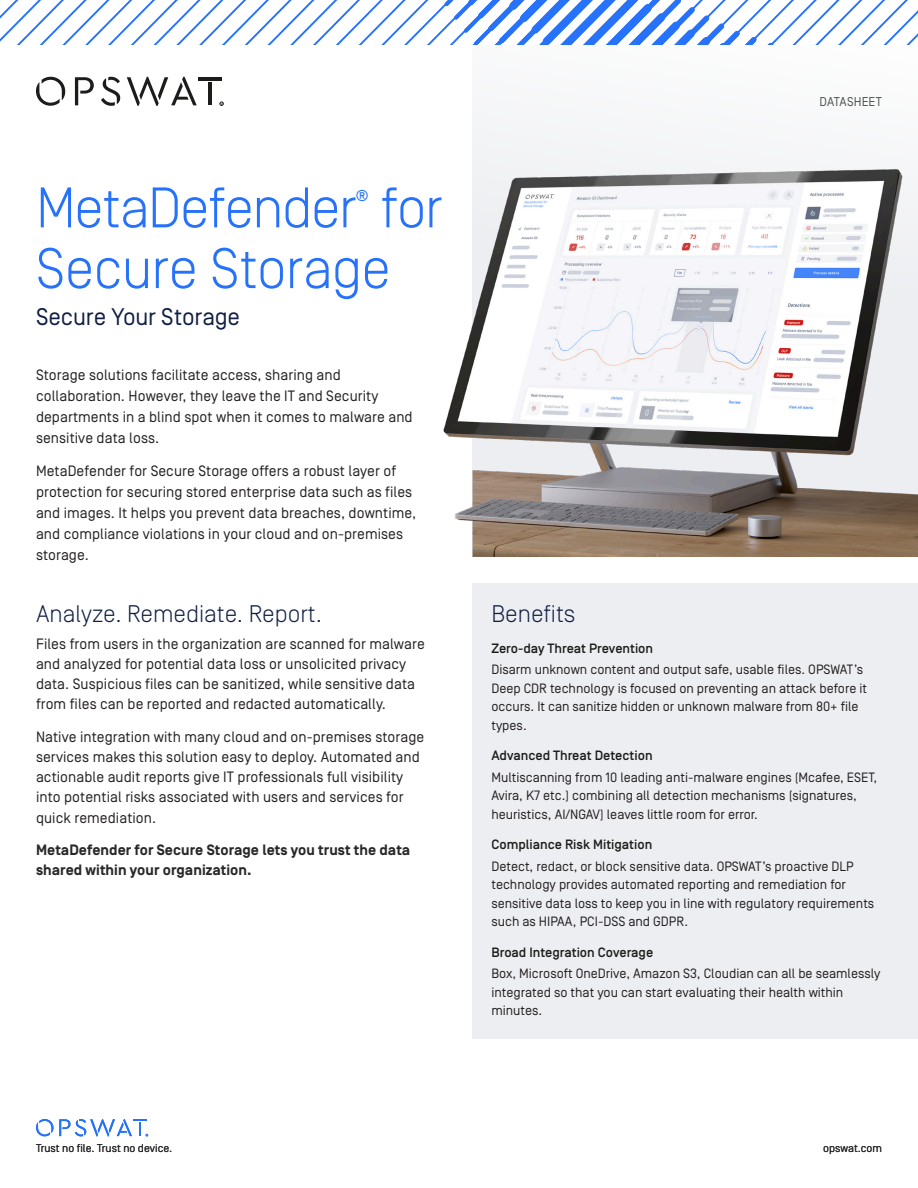
<style>
.page{position:relative;width:918px;height:1188px;background:#fff}
.page>*{position:absolute;margin:0;border:0;box-sizing:border-box;transform-origin:0 0}
.t1{font:300 57px "Simplon Norm";letter-spacing:-.02em;color:#2672fb}
.heading2{font:300 24px "Simplon Norm";color:#111f42}
.subtitle{font:24px "Simplon Norm";letter-spacing:-.005em;color:#111f42}
.t2{font:15.75px "Simplon Norm";color:#2672fb}
.t3{font:15px/21px "Simplon Norm";letter-spacing:.005em;color:#231f20}
.t4{font:700 15px/20.2px "Simplon Norm";letter-spacing:.005em;color:#282828}
.p2_sidebar_table{font:13.5px/18.5px "Simplon Norm";color:#231f20}
.heading_sidebar_tabl{font:500 13.5px "Simplon Norm";color:#1c1c1a}
.t5{font:12.75px "Simplon Norm";letter-spacing:.005em;color:#535353}
.t6{font:11.25px "Simplon Norm";color:#282828}
</style>
<div class="page">
<div style="left:472px;top:45px;width:446px;height:511px;background:#f7f8f9"></div>
<svg style="left:0;top:0;width:918px;height:45px"></svg>
<img style="left:443px;top:169px;width:475px;height:387px">
<svg style="left:36px;top:1119px;width:112px;height:17px"></svg>
<svg style="left:36px;top:77px;width:29px;height:29px"></svg>
<svg style="left:75px;top:77px;width:19px;height:28px"></svg>
<svg style="left:101px;top:77px;width:19px;height:29px"></svg>
<svg style="left:127px;top:77px;width:70px;height:29px"></svg>
<hr style="left:199px;top:77px;width:23px;height:3px;background:#1c1c1a">
<hr style="left:208px;top:82px;width:4px;height:23px;background:#1c1c1a">
<svg style="left:219px;top:101px;width:5px;height:5px"></svg>
<div style="left:472px;top:583px;width:446px;height:455px;background:#edeef1"></div>
<p class="t1" style="left:36px;top:178px;width:408px">MetaDefender for</p>
<p class="t2" style="left:356px;top:187px;width:14px">®</p>
<p class="t1" style="left:36px;top:238px;width:356px">Secure Storage</p>
<p class="subtitle" style="left:36px;top:304px;width:206px">Secure Your Storage</p>
<p class="t3" style="left:36px;top:365px;width:378px">Storage solutions facilitate access, sharing and collaboration. However, they leave the IT and Security departments in a blind spot when it comes to malware and sensitive data loss.</p>
<p class="t3" style="left:36px;top:461px;width:382px">MetaDefender for Secure Storage offers a robust layer of protection for securing stored enterprise data such as files and images. It helps you prevent data breaches, downtime, and compliance violations in your cloud and on-premises storage.</p>
<p class="heading2" style="left:36px;top:601px;width:288px">Analyze. Remediate. Report.</p>
<p class="t3" style="left:36px;top:634px;width:390px;line-height:20.2px">Files from users in the organization are scanned for malware and analyzed for potential data loss or unsolicited privacy data. Suspicious files can be sanitized, while sensitive data from files can be reported and redacted automatically.</p>
<p class="t3" style="left:36px;top:727px;width:390px;line-height:20.2px">Native integration with many cloud and on-premises storage services makes this solution easy to deploy. Automated and actionable audit reports give IT professionals full visibility into potential risks associated with users and services for quick remediation.</p>
<p class="t4" style="left:36px;top:840px;width:376px">MetaDefender for Secure Storage lets you trust the data shared within your organization.</p>
<p class="t5" style="left:820px;top:95px;width:64px">DATASHEET</p>
<p class="heading2" style="left:491px;top:601px;width:86px">Benefits</p>
<p class="heading_sidebar_tabl" style="left:491px;top:641px;width:163px">Zero-day Threat Prevention</p>
<p class="p2_sidebar_table" style="left:491px;top:661px;width:377px">Disarm unknown content and output safe, usable files. OPSWAT’s Deep CDR technology is focused on preventing an attack before it occurs. It can sanitize hidden or unknown malware from 80+ file types.</p>
<p class="heading_sidebar_tabl" style="left:491px;top:748px;width:163px">Advanced Threat Detection</p>
<p class="p2_sidebar_table" style="left:491px;top:768px;width:387px">Multiscanning from 10 leading anti-malware engines (Mcafee, ESET,<br>Avira, K7 etc.) combining all detection mechanisms (signatures, heuristics, AI/NGAV) leaves little room for error.</p>
<p class="heading_sidebar_tabl" style="left:491px;top:837px;width:162px">Compliance Risk Mitigation</p>
<p class="p2_sidebar_table" style="left:491px;top:857px;width:384px">Detect, redact, or block sensitive data. OPSWAT’s proactive DLP technology provides automated reporting and remediation for sensitive data loss to keep you in line with regulatory requirements such as HIPAA, PCI-DSS and GDPR.</p>
<p class="heading_sidebar_tabl" style="left:491px;top:945px;width:163px">Broad Integration Coverage</p>
<p class="p2_sidebar_table" style="left:491px;top:965px;width:391px">Box, Microsoft OneDrive, Amazon S3, Cloudian can all be seamlessly integrated so that you can start evaluating their health within minutes.</p>
<p class="t6" style="left:36px;top:1142px;width:138px">Trust no file. Trust no device.</p>
<p class="t6" style="left:823px;top:1142px;width:60px">opswat.com</p>
</div>
